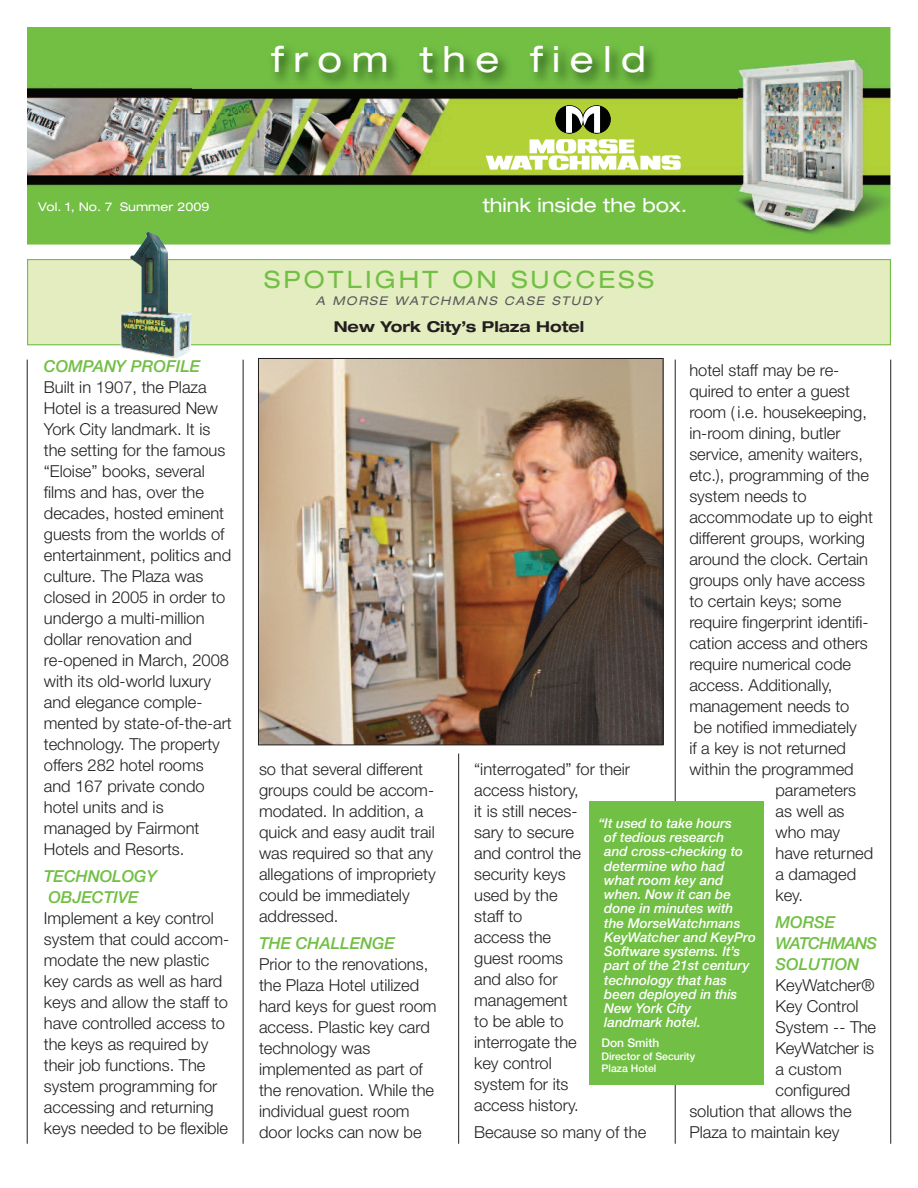
<style>
.page{position:relative;width:918px;height:1188px;background:#fff}
.page>*{position:absolute;margin:0;border:0;box-sizing:border-box;transform-origin:0 0}
.t1{font:expanded 36px "Helvetica Neue";letter-spacing:.265em;color:#fff}
.t2{font:expanded 24px "Helvetica Neue";letter-spacing:.135em;color:#71bf44}
.t3{font:expanded 19.5px "Helvetica Neue";color:#fff}
.t4{font:300 16.5px/21px "Helvetica Neue";color:#231f20}
.t5{font:italic 500 16.5px/21px "Helvetica Neue";color:#71bf44}
.t6{font:700 expanded 15px "Helvetica Neue";color:#231f20}
.t7{font:italic 500 13.5px/14.2px "Helvetica Neue";color:#fff}
.t8{font:italic expanded 12px "Helvetica Neue";letter-spacing:.14em;color:#57585a}
.t9{font:expanded 12px "Helvetica Neue";color:#fff}
.t10{font:500 12px "Helvetica Neue";color:#fff}
.t11{font:500 10.5px/12px "Helvetica Neue";color:#fff}
</style>
<div class="page">
<hr style="left:675px;top:360px;width:1px;height:784px;background:#231f20">
<img style="left:27px;top:27px;width:863px;height:218px">
<img style="left:193px;top:35px;width:544px;height:78px">
<svg style="left:582px;top:105px;width:29px;height:29px"></svg>
<svg style="left:555px;top:105px;width:29px;height:29px"></svg>
<div style="left:583px;top:106px;width:27px;height:27px;background:#000101;border-radius:50%"></div>
<div style="left:583px;top:106px;width:27px;height:27px;border:1px solid #000101;border-radius:50%"></div>
<div style="left:556px;top:106px;width:27px;height:27px;background:#000101;border-radius:50%"></div>
<div style="left:556px;top:106px;width:27px;height:27px;border:1px solid #000101;border-radius:50%"></div>
<svg style="left:566px;top:105px;width:34px;height:28px"></svg>
<svg style="left:486px;top:139px;width:195px;height:31px"></svg>
<hr style="left:27px;top:360px;width:1px;height:784px;background:#231f20">
<hr style="left:458px;top:754px;width:1px;height:390px;background:#231f20">
<hr style="left:243px;top:360px;width:1px;height:784px;background:#231f20">
<hr style="left:890px;top:360px;width:1px;height:784px;background:#231f20">
<div style="left:28px;top:260px;width:862px;height:84px;background:#e3edbf"></div>
<div style="left:27px;top:259px;width:864px;height:86px;border:1px solid #71bf44"></div>
<img style="left:260px;top:360px;width:401px;height:383px">
<div style="left:258px;top:358px;width:405px;height:387px;border:1px solid #231f20"></div>
<div style="left:589px;top:801px;width:174px;height:283px;background:#71bf44"></div>
<img style="left:120px;top:232px;width:72px;height:126px">
<h1 class="t1" style="left:272px;top:47px;width:375px">from the field</h1>
<p class="t9" style="left:38px;top:203px;width:173px">Vol. 1, No. 7 Summer 2009</p>
<p class="t3" style="left:483px;top:198px;width:206px">think inside the box.</p>
<p class="t5" style="left:44px;top:357px;width:158px">COMPANY PROFILE</p>
<p class="t4" style="left:44px;top:376px;width:189px">Built in 1907, the Plaza<br>Hotel is a treasured New<br>York City landmark. It is the setting for the famous “Eloise” books, several films and has, over the decades, hosted eminent guests from the worlds of entertainment, politics and culture. The Plaza was closed in 2005 in order to undergo a multi-million dollar renovation and re-opened in March, 2008 with its old-world luxury and elegance comple&shy;mented by state-of-the-art technology. The property offers 282 hotel rooms and 167 private condo hotel units and is managed by Fairmont<br>Hotels and Resorts.</p>
<p class="t5" style="left:44px;top:867px;width:115px">TECHNOLOGY<br>OBJECTIVE</p>
<p class="t4" style="left:44px;top:907px;width:187px">Implement a key control system that could accom&shy;modate the new plastic key cards as well as hard keys and allow the staff to have controlled access to the keys as required by their job functions. The system programming for accessing and returning keys needed to be flexible</p>
<h2 class="t2" style="left:264px;top:271px;width:391px">SPOTLIGHT ON SUCCESS</h2>
<p class="t8" style="left:316px;top:296px;width:287px">A MORSE WATCHMANS CASE STUDY</p>
<p class="t6" style="left:334px;top:321px;width:252px">New York City’s Plaza Hotel</p>
<p class="t4" style="left:259px;top:758px;width:178px">so that several different groups could be accom&shy;modated. In addition, a quick and easy audit trail was required so that any allegations of impropriety could be immediately addressed.</p>
<p class="t5" style="left:259px;top:934px;width:137px">THE CHALLENGE</p>
<p class="t4" style="left:259px;top:953px;width:179px">Prior to the renovations, the Plaza Hotel utilized hard keys for guest room access. Plastic key card technology was implemented as part of the renovation. While the individual guest room door locks can now be</p>
<p class="t4" style="left:689px;top:359px;width:152px">hotel staff may be re-</p>
<p class="t4" style="left:689px;top:380px;width:162px">quired to enter a guest</p>
<p class="t4" style="left:689px;top:401px;width:179px">room ( i.e. housekeeping,</p>
<p class="t4" style="left:689px;top:422px;width:153px">in-room dining, butler</p>
<p class="t4" style="left:689px;top:443px;width:175px">service, amenity waiters,</p>
<p class="t4" style="left:689px;top:464px;width:181px">etc.), programming of the</p>
<p class="t4" style="left:689px;top:485px;width:119px">system needs to</p>
<p class="t4" style="left:689px;top:506px;width:185px">accommodate up to eight</p>
<p class="t4" style="left:689px;top:527px;width:177px">different groups, working</p>
<p class="t4" style="left:689px;top:548px;width:180px">around the clock. Certain</p>
<p class="t4" style="left:689px;top:569px;width:177px">groups only have access</p>
<p class="t4" style="left:689px;top:590px;width:153px">to certain keys; some</p>
<p class="t4" style="left:689px;top:611px;width:181px">require fingerprint identifi-</p>
<p class="t4" style="left:689px;top:632px;width:180px">cation access and others</p>
<p class="t4" style="left:689px;top:653px;width:163px">require numerical code</p>
<p class="t4" style="left:689px;top:674px;width:145px">access. Additionally,</p>
<p class="t4" style="left:689px;top:695px;width:162px">management needs to</p>
<p class="t4" style="left:694px;top:716px;width:164px">be notified immediately</p>
<p class="t4" style="left:689px;top:737px;width:158px">if a key is not returned</p>
<p class="t4" style="left:689px;top:758px;width:166px">within the programmed</p>
<p class="t4" style="left:775px;top:779px;width:82px">parameters</p>
<p class="t4" style="left:775px;top:800px;width:71px">as well as</p>
<p class="t4" style="left:775px;top:821px;width:66px">who may</p>
<p class="t4" style="left:775px;top:842px;width:99px">have returned</p>
<p class="t4" style="left:775px;top:863px;width:82px">a damaged</p>
<p class="t4" style="left:775px;top:884px;width:29px">key.</p>
<p class="t5" style="left:775px;top:913px;width:103px">MORSE<br>WATCHMANS<br>SOLUTION</p>
<p class="t4" style="left:775px;top:974px;width:101px">KeyWatcher®</p>
<p class="t4" style="left:775px;top:995px;width:85px">Key Control</p>
<p class="t4" style="left:775px;top:1016px;width:102px">System -- The</p>
<p class="t4" style="left:775px;top:1037px;width:100px">KeyWatcher is</p>
<p class="t4" style="left:775px;top:1058px;width:68px">a custom</p>
<p class="t4" style="left:775px;top:1079px;width:76px">configured</p>
<p class="t4" style="left:689px;top:1100px;width:164px">solution that allows the</p>
<p class="t4" style="left:689px;top:1121px;width:152px">Plaza to maintain key</p>
<p class="t4" style="left:474px;top:758px;width:157px">“interrogated” for their access history,<br>it is still neces-<br>sary to secure<br>and control the security keys<br>used by the<br>staff to<br>access the<br>guest rooms<br>and also for management<br>to be able to interrogate the<br>key control<br>system for its<br>access history.</p>
<p class="t4" style="left:474px;top:1121px;width:174px">Because so many of the</p>
<p class="t7" style="left:604px;top:817px;width:153px;text-indent:-6px">“It used to take hours<br>of tedious research<br>and cross-checking to determine who had what room key and when. Now it can be done in minutes with the MorseWatchmans<br>KeyWatcher and KeyPro<br>Software systems. It’s part of the 21st century technology that has been deployed in this<br>New York City<br>landmark hotel.</p>
<p class="t10" style="left:601px;top:1038px;width:59px">Don Smith</p>
<p class="t11" style="left:601px;top:1051px;width:95px">Director of Security<br>Plaza Hotel</p>
</div>
